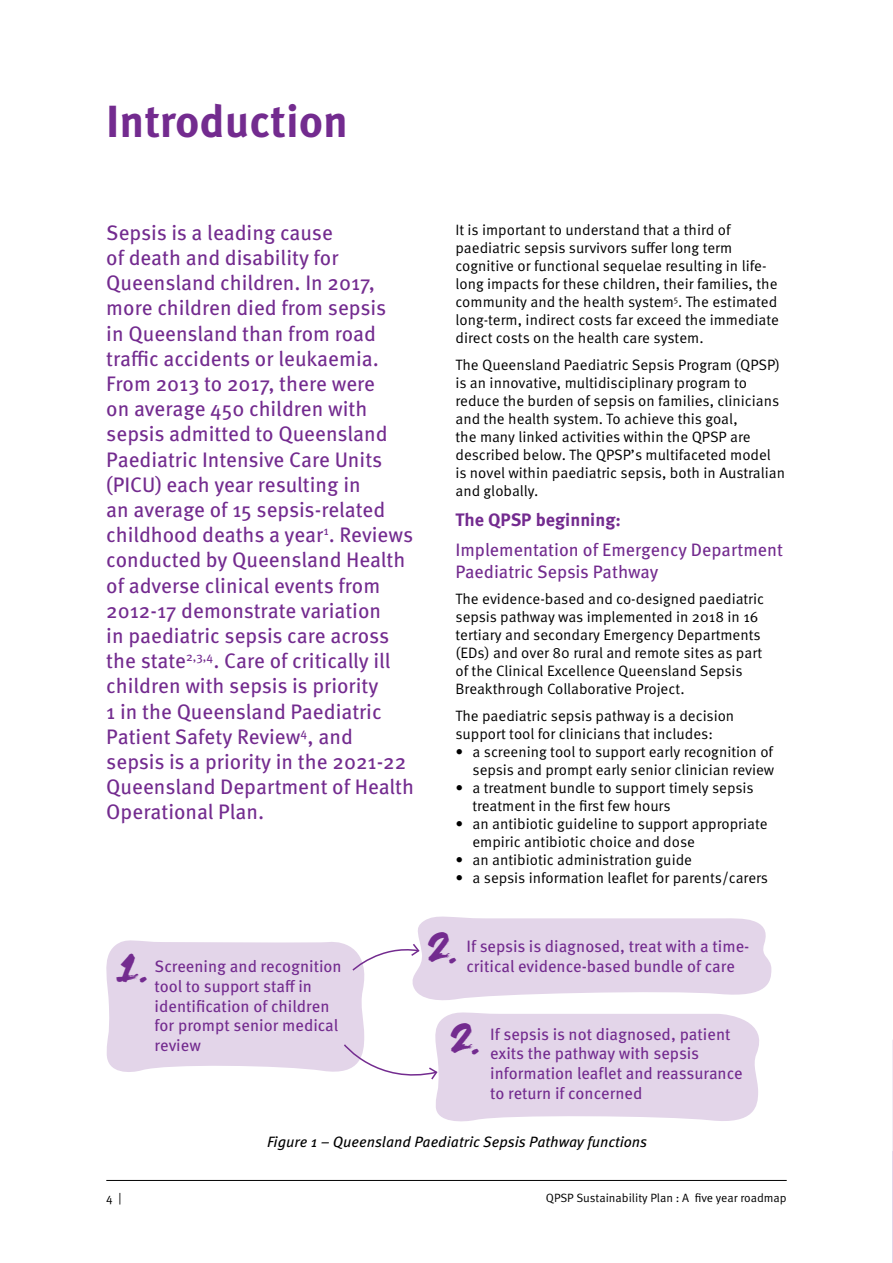
<style>
.page{position:relative;width:893px;height:1263px;background:#fff}
.page>*{position:absolute;margin:0;border:0;box-sizing:border-box;transform-origin:0 0}
.t1{font:700 45px "Meta Pro";color:#732b8f}
.t2{font:36.15px "Dirrrty";color:#732b8f}
.t3{font:21px/25.2px "Meta Pro";color:#732b8f}
.t4{font:18px/21.6px "Meta Pro";color:#732b8f}
.t5{font:700 18px "Meta Pro";color:#732b8f}
.t6{font:16.5px/19.8px "Meta Pro";color:#732b8f}
.t7{font:15px/18px "Meta Pro Norm";color:#000}
.t8{font:italic 15px "Meta Pro";color:#000}
.t9{font:12px "Meta Pro Norm";letter-spacing:-.005em;color:#000}
</style>
<div class="page">
<hr style="left:106px;top:1180px;width:681px;height:1px;background:#000">
<svg style="left:892px;top:1040px;width:1px;height:223px"></svg>
<svg style="left:106px;top:916px;width:666px;height:206px"></svg>
<h1 class="t1" style="left:106px;top:87px;width:243px">Introduction</h1>
<p class="t3" style="left:106px;top:218px;width:309px">Sepsis is a leading cause<br>of death and disability for<br>Queensland children. In 2017, more children died from sepsis<br>in Queensland than from road traffic accidents or leukaemia.<br>From 2013 to 2017, there were<br>on average 450 children with sepsis admitted to Queensland<br>Paediatric Intensive Care Units (PICU) each year resulting in<br>an average of 15 sepsis-related childhood deaths a year<sup>1</sup>. Reviews conducted by Queensland Health of adverse clinical events from<br>2012-17 demonstrate variation<br>in paediatric sepsis care across the state<sup>2,3,4</sup>. Care of critically ill children with sepsis is priority<br>1 in the Queensland Paediatric<br>Patient Safety Review<sup>4</sup>, and sepsis is a priority in the 2021-22<br>Queensland Department of Health<br>Operational Plan.</p>
<p class="t7" style="left:455px;top:220px;width:325px">It is important to understand that a third of paediatric sepsis survivors suffer long term cognitive or functional sequelae resulting in life&shy;long impacts for these children, their families, the community and the health system<sup>5</sup>. The estimated long-term, indirect costs far exceed the immediate direct costs on the health care system.</p>
<p class="t7" style="left:455px;top:355px;width:331px">The Queensland Paediatric Sepsis Program (QPSP) is an innovative, multidisciplinary program to reduce the burden of sepsis on families, clinicians and the health system. To achieve this goal,<br>the many linked activities within the QPSP are described below. The QPSP’s multifaceted model is novel within paediatric sepsis, both in Australian and globally.</p>
<p class="t5" style="left:455px;top:505px;width:167px">The QPSP beginning:</p>
<p class="t4" style="left:455px;top:538px;width:329px">Implementation of Emergency Department<br>Paediatric Sepsis Pathway</p>
<p class="t7" style="left:455px;top:589px;width:310px">The evidence-based and co-designed paediatric sepsis pathway was implemented in 2018 in 16 tertiary and secondary Emergency Departments (EDs) and over 80 rural and remote sites as part of the Clinical Excellence Queensland Sepsis Breakthrough Collaborative Project.</p>
<p class="t7" style="left:455px;top:705px;width:280px">The paediatric sepsis pathway is a decision support tool for clinicians that includes:</p>
<p class="t7" style="left:455px;top:741px;width:320px;text-align:right">• a screening tool to support early recognition of sepsis and prompt early senior clinician review</p>
<p class="t7" style="left:472px;top:777px;width:283px;text-indent:-17px">• a treatment bundle to support timely sepsis treatment in the first few hours</p>
<p class="t7" style="left:472px;top:813px;width:297px;text-indent:-17px">• an antibiotic guideline to support appropriate empiric antibiotic choice and dose</p>
<p class="t7" style="left:455px;top:849px;width:238px">• an antibiotic administration guide</p>
<p class="t7" style="left:455px;top:867px;width:314px">• a sepsis information leaflet for parents/carers</p>
<h2 class="t2" style="left:116px;top:940px;width:33px">1.</h2>
<p class="t6" style="left:155px;top:955px;width:189px">Screening and recognition tool to support staff in identification of children for prompt senior medical review</p>
<h2 class="t2" style="left:428px;top:921px;width:31px">2.</h2>
<p class="t6" style="left:466px;top:936px;width:285px">If sepsis is diagnosed, treat with a time&shy;critical evidence-based bundle of care</p>
<h2 class="t2" style="left:450px;top:1012px;width:31px">2.</h2>
<p class="t6" style="left:490px;top:1023px;width:254px">If sepsis is not diagnosed, patient exits the pathway with sepsis information leaflet and reassurance to return if concerned</p>
<p class="t8" style="left:267px;top:1130px;width:382px">Figure 1 – Queensland Paediatric Sepsis Pathway functions</p>
<p class="t9" style="left:106px;top:1188px;width:17px">4 |</p>
<p class="t9" style="left:546px;top:1188px;width:242px">QPSP Sustainability Plan : A five year roadmap</p>
</div>
